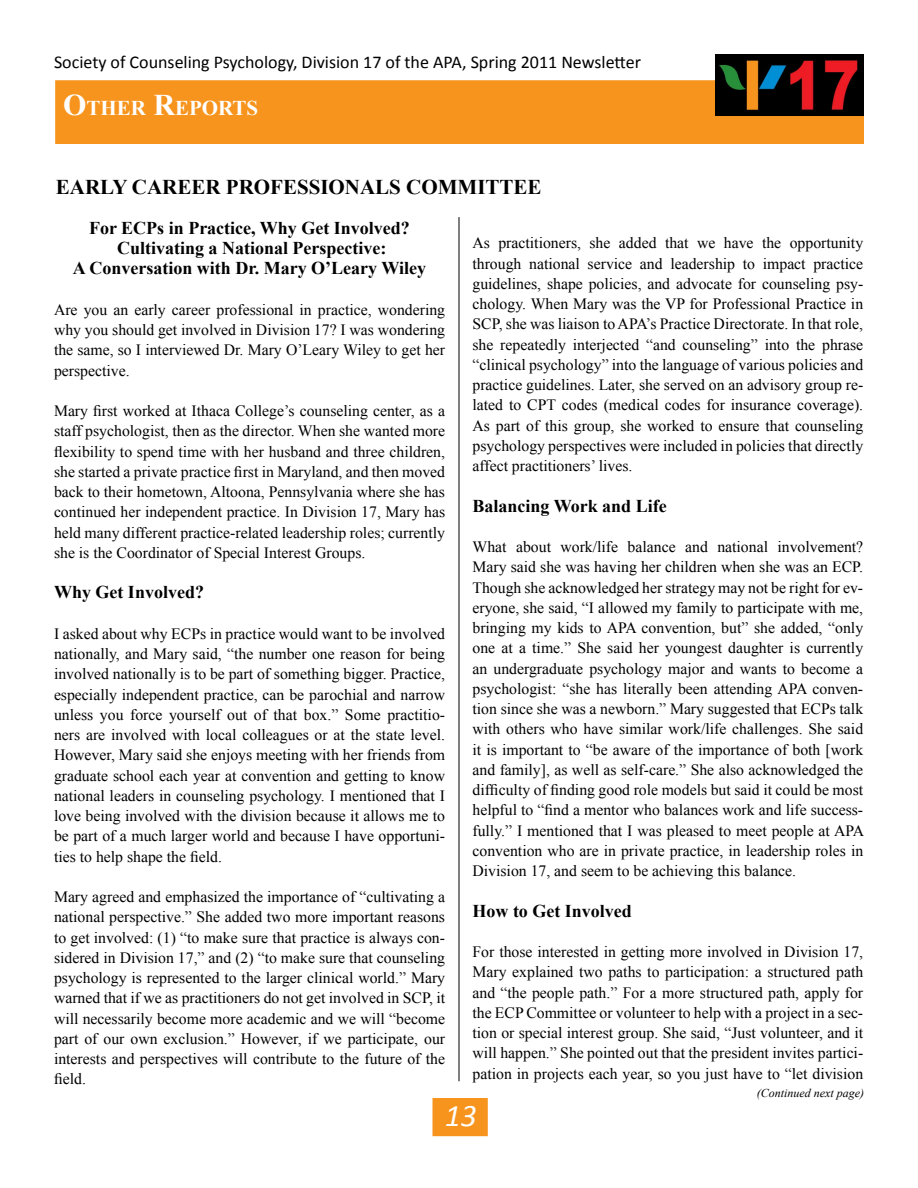
<style>
.page{position:relative;width:918px;height:1188px;background:#fff}
.page>*{position:absolute;margin:0;border:0;box-sizing:border-box;transform-origin:0 0}
.t1{font:italic 31.5px "Calibri";color:#fff}
.t2{font:700 21px "Times New Roman";color:#000}
.t3{font:700 21px "Times New Roman";color:#fff}
.t4{font:700 18px/20.2px "Times New Roman";color:#000;text-align:center}
.t5{font:18px "Calibri";color:#000}
.t6{font:15.75px/20.2px "Times New Roman";color:#000;text-align:justify}
.t7{font:italic 12px "Times New Roman";color:#000}
.s1{font-size:30px}
</style>
<div class="page">
<div style="left:55px;top:80px;width:809px;height:64px;background:#f7941d;border:2px solid #f7941d"></div>
<img style="left:716px;top:54px;width:148px;height:62px">
<div style="left:432px;top:1098px;width:56px;height:38px;background:#f7941d;border:2px solid #f7941d"></div>
<hr style="left:459px;top:217px;width:1px;height:864px;background:#000">
<p class="t5" style="left:54px;top:50px;width:589px">Society of Counseling Psychology, Division 17 of the APA, Spring 2011 Newsletter</p>
<h2 class="t3" style="left:63px;top:93px;width:197px"><span class="s1">O</span>THER <span class="s1">R</span>EPORTS</h2>
<h2 class="t2" style="left:56px;top:173px;width:487px">EARLY CAREER PROFESSIONALS COMMITTEE</h2>
<p class="t4" style="left:73px;top:217px;width:355px">For ECPs in Practice, Why Get Involved?<br>Cultivating a National Perspective:<br>A Conversation with Dr. Mary O’Leary Wiley</p>
<p class="t6" style="left:54px;top:299px;width:393px">Are you an early career professional in practice, wondering why you should get involved in Division 17? I was wondering the same, so I interviewed Dr. Mary O’Leary Wiley to get her perspective.</p>
<p class="t6" style="left:54px;top:400px;width:393px">Mary first worked at Ithaca College’s counseling center, as a staff psychologist, then as the director. When she wanted more flexibility to spend time with her husband and three children, she started a private practice first in Maryland, and then moved back to their hometown, Altoona, Pennsylvania where she has continued her independent practice. In Division 17, Mary has held many different practice-related leadership roles; currently she is the Coordinator of Special Interest Groups.</p>
<p class="t4" style="left:54px;top:582px;width:152px">Why Get Involved?</p>
<p class="t6" style="left:54px;top:623px;width:393px">I asked about why ECPs in practice would want to be involved nationally, and Mary said, “the number one reason for being involved nationally is to be part of something bigger. Practice, especially independent practice, can be parochial and narrow unless you force yourself out of that box.” Some practitio&shy;ners are involved with local colleagues or at the state level.<br>However, Mary said she enjoys meeting with her friends from graduate school each year at convention and getting to know national leaders in counseling psychology. I mentioned that I love being involved with the division because it allows me to be part of a much larger world and because I have opportuni&shy;ties to help shape the field.</p>
<p class="t6" style="left:54px;top:886px;width:393px">Mary agreed and emphasized the importance of “cultivating a national perspective.” She added two more important reasons to get involved: (1) “to make sure that practice is always con&shy;sidered in Division 17,” and (2) “to make sure that counseling psychology is represented to the larger clinical world.” Mary warned that if we as practitioners do not get involved in SCP, it will necessarily become more academic and we will “become part of our own exclusion.” However, if we participate, our interests and perspectives will contribute to the future of the field.</p>
<p class="t6" style="left:472px;top:233px;width:392px">As practitioners, she added that we have the opportunity through national service and leadership to impact practice guidelines, shape policies, and advocate for counseling psy&shy;chology. When Mary was the VP for Professional Practice in SCP, she was liaison to APA’s Practice Directorate. In that role, she repeatedly interjected “and counseling” into the phrase “clinical psychology” into the language of various policies and practice guidelines. Later, she served on an advisory group re&shy;lated to CPT codes (medical codes for insurance coverage).<br>As part of this group, she worked to ensure that counseling psychology perspectives were included in policies that directly affect practitioners’ lives.</p>
<p class="t4" style="left:472px;top:495px;width:196px">Balancing Work and Life</p>
<p class="t6" style="left:472px;top:536px;width:393px">What about work/life balance and national involvement?<br>Mary said she was having her children when she was an ECP.<br>Though she acknowledged her strategy may not be right for ev&shy;eryone, she said, “I allowed my family to participate with me, bringing my kids to APA convention, but” she added, “only one at a time.” She said her youngest daughter is currently an undergraduate psychology major and wants to become a psychologist: “she has literally been attending APA conven&shy;tion since she was a newborn.” Mary suggested that ECPs talk with others who have similar work/life challenges. She said it is important to “be aware of the importance of both [work and family], as well as self-care.” She also acknowledged the difficulty of finding good role models but said it could be most helpful to “find a mentor who balances work and life success&shy;fully.” I mentioned that I was pleased to meet people at APA convention who are in private practice, in leadership roles in Division 17, and seem to be achieving this balance.</p>
<p class="t4" style="left:472px;top:900px;width:161px">How to Get Involved</p>
<p class="t6" style="left:472px;top:941px;width:392px">For those interested in getting more involved in Division 17, Mary explained two paths to participation: a structured path and “the people path.” For a more structured path, apply for the ECP Committee or volunteer to help with a project in a sec&shy;tion or special interest group. She said, “Just volunteer, and it will happen.” She pointed out that the president invites partici&shy;pation in projects each year, so you just have to “let division</p>
<h1 class="t1" style="left:445px;top:1094px;width:33px">13</h1>
<p class="t7" style="left:757px;top:1085px;width:109px">(Continued next page)</p>
</div>
